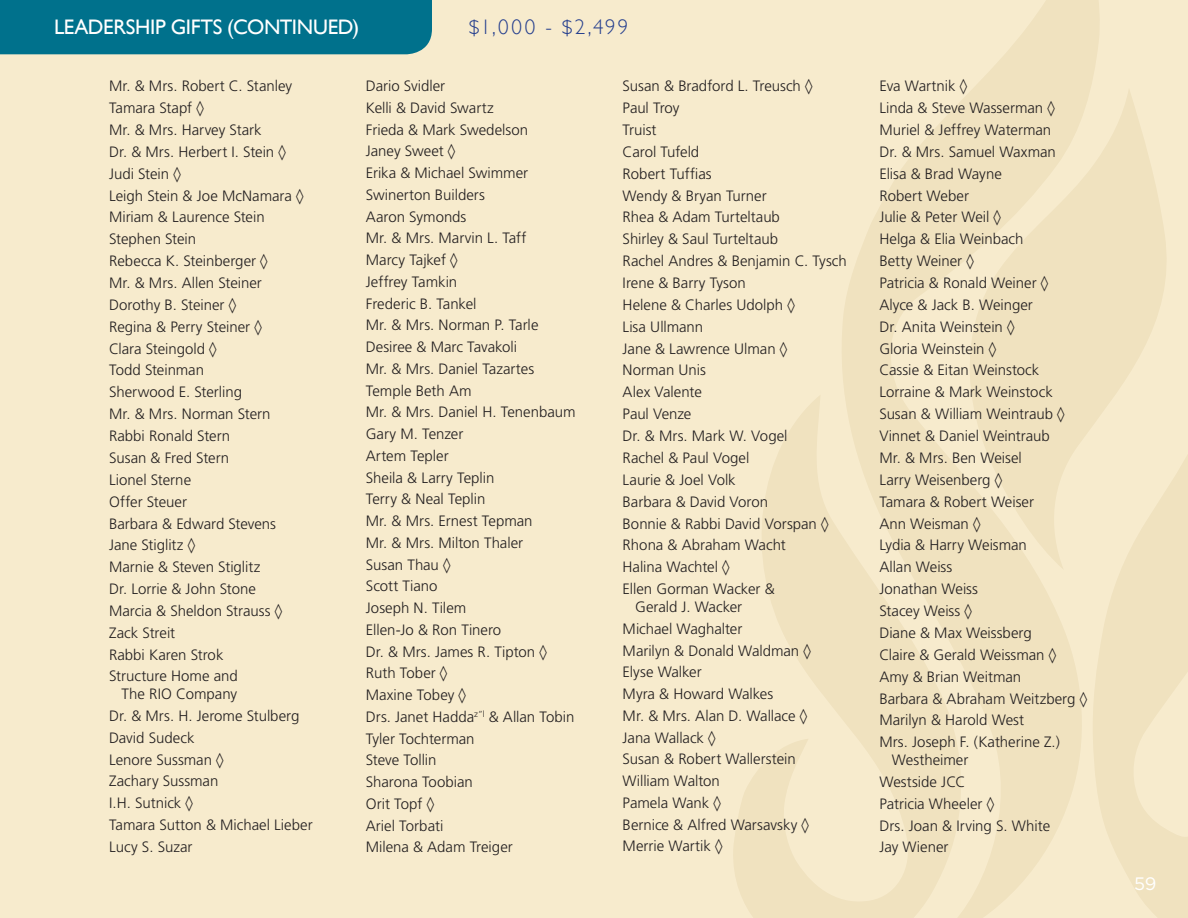
<style>
.page{position:relative;width:1188px;height:918px;background:#f7ebcd}
.page>*{position:absolute;margin:0;border:0;box-sizing:border-box;transform-origin:0 0}
.t1{font:21px "Gill Sans";letter-spacing:-.015em;color:#fff}
.t2{font:300 21px "Gill Sans";letter-spacing:.115em;color:#253f8e}
.t3{font:18px "Gotham";color:#fff}
.t4{font:300 15px/21.9px "Frutiger";color:#231f20}
</style>
<div class="page">
<svg style="left:733px;top:396px;width:109px;height:522px"></svg>
<svg style="left:842px;top:0;width:258px;height:918px;fill:#f0e2bf"></svg>
<svg style="left:970px;top:88px;width:196px;height:482px;fill:#f0e2bf"></svg>
<svg style="left:1093px;top:352px;width:95px;height:566px;fill:#f0e2bf"></svg>
<div style="left:0;top:0;width:432px;height:54px;background:#00718c"></div>
<h1 class="t1" style="left:54px;top:15px;width:307px">LEADERSHIP GIFTS (CONTINUED)</h1>
<h1 class="t2" style="left:469px;top:15px;width:161px">$1,000 - $2,499</h1>
<p class="t4" style="left:109px;top:75px;width:196px">Mr. &amp; Mrs. Robert C. Stanley<br>Tamara Stapf ◊<br>Mr. &amp; Mrs. Harvey Stark<br>Dr. &amp; Mrs. Herbert I. Stein ◊<br>Judi Stein ◊<br>Leigh Stein &amp; Joe McNamara ◊<br>Miriam &amp; Laurence Stein<br>Stephen Stein<br>Rebecca K. Steinberger ◊<br>Mr. &amp; Mrs. Allen Steiner<br>Dorothy B. Steiner ◊<br>Regina &amp; Perry Steiner ◊<br>Clara Steingold ◊<br>Todd Steinman<br>Sherwood E. Sterling<br>Mr. &amp; Mrs. Norman Stern<br>Rabbi Ronald Stern<br>Susan &amp; Fred Stern<br>Lionel Sterne<br>Offer Steuer<br>Barbara &amp; Edward Stevens<br>Jane Stiglitz ◊<br>Marnie &amp; Steven Stiglitz<br>Dr. Lorrie &amp; John Stone<br>Marcia &amp; Sheldon Strauss ◊<br>Zack Streit<br>Rabbi Karen Strok<br>Structure Home and</p>
<p class="t4" style="left:109px;top:683px;width:205px;text-indent:13px">The RIO Company<br>Dr. &amp; Mrs. H. Jerome Stulberg<br>David Sudeck<br>Lenore Sussman ◊<br>Zachary Sussman<br>I.H. Sutnick ◊<br>Tamara Sutton &amp; Michael Lieber<br>Lucy S. Suzar</p>
<p class="t4" style="left:366px;top:75px;width:211px">Dario Svidler<br>Kelli &amp; David Swartz<br>Frieda &amp; Mark Swedelson<br>Janey Sweet ◊<br>Erika &amp; Michael Swimmer<br>Swinerton Builders<br>Aaron Symonds<br>Mr. &amp; Mrs. Marvin L. Taff<br>Marcy Tajkef ◊<br>Jeffrey Tamkin<br>Frederic B. Tankel<br>Mr. &amp; Mrs. Norman P. Tarle<br>Desiree &amp; Marc Tavakoli<br>Mr. &amp; Mrs. Daniel Tazartes<br>Temple Beth Am<br>Mr. &amp; Mrs. Daniel H. Tenenbaum<br>Gary M. Tenzer<br>Artem Tepler<br>Sheila &amp; Larry Teplin<br>Terry &amp; Neal Teplin<br>Mr. &amp; Mrs. Ernest Tepman<br>Mr. &amp; Mrs. Milton Thaler<br>Susan Thau ◊<br>Scott Tiano<br>Joseph N. Tilem<br>Ellen-Jo &amp; Ron Tinero<br>Dr. &amp; Mrs. James R. Tipton ◊<br>Ruth Tober ◊<br>Maxine Tobey ◊<br>Drs. Janet Hadda<sup>z”l</sup> &amp; Allan Tobin<br>Tyler Tochterman<br>Steve Tollin<br>Sharona Toobian<br>Orit Topf ◊<br>Ariel Torbati<br>Milena &amp; Adam Treiger</p>
<p class="t4" style="left:623px;top:75px;width:226px">Susan &amp; Bradford L. Treusch ◊<br>Paul Troy<br>Truist<br>Carol Tufeld<br>Robert Tuffias<br>Wendy &amp; Bryan Turner<br>Rhea &amp; Adam Turteltaub<br>Shirley &amp; Saul Turteltaub<br>Rachel Andres &amp; Benjamin C. Tysch<br>Irene &amp; Barry Tyson<br>Helene &amp; Charles Udolph ◊<br>Lisa Ullmann<br>Jane &amp; Lawrence Ulman ◊<br>Norman Unis<br>Alex Valente<br>Paul Venze<br>Dr. &amp; Mrs. Mark W. Vogel<br>Rachel &amp; Paul Vogel<br>Laurie &amp; Joel Volk<br>Barbara &amp; David Voron<br>Bonnie &amp; Rabbi David Vorspan ◊<br>Rhona &amp; Abraham Wacht<br>Halina Wachtel ◊<br>Ellen Gorman Wacker &amp;</p>
<p class="t4" style="left:623px;top:596px;width:190px;text-indent:13px">Gerald J. Wacker<br>Michael Waghalter<br>Marilyn &amp; Donald Waldman ◊<br>Elyse Walker<br>Myra &amp; Howard Walkes<br>Mr. &amp; Mrs. Alan D. Wallace ◊<br>Jana Wallack ◊<br>Susan &amp; Robert Wallerstein<br>William Walton<br>Pamela Wank ◊<br>Bernice &amp; Alfred Warsavsky ◊<br>Merrie Wartik ◊</p>
<p class="t4" style="left:879px;top:75px;width:209px">Eva Wartnik ◊<br>Linda &amp; Steve Wasserman ◊<br>Muriel &amp; Jeffrey Waterman<br>Dr. &amp; Mrs. Samuel Waxman<br>Elisa &amp; Brad Wayne<br>Robert Weber<br>Julie &amp; Peter Weil ◊<br>Helga &amp; Elia Weinbach<br>Betty Weiner ◊<br>Patricia &amp; Ronald Weiner ◊<br>Alyce &amp; Jack B. Weinger<br>Dr. Anita Weinstein ◊<br>Gloria Weinstein ◊<br>Cassie &amp; Eitan Weinstock<br>Lorraine &amp; Mark Weinstock<br>Susan &amp; William Weintraub ◊<br>Vinnet &amp; Daniel Weintraub<br>Mr. &amp; Mrs. Ben Weisel<br>Larry Weisenberg ◊<br>Tamara &amp; Robert Weiser<br>Ann Weisman ◊<br>Lydia &amp; Harry Weisman<br>Allan Weiss<br>Jonathan Weiss<br>Stacey Weiss ◊<br>Diane &amp; Max Weissberg<br>Claire &amp; Gerald Weissman ◊<br>Amy &amp; Brian Weitman<br>Barbara &amp; Abraham Weitzberg ◊<br>Marilyn &amp; Harold West<br>Mrs. Joseph F. (Katherine Z.)</p>
<p class="t4" style="left:879px;top:749px;width:172px;text-indent:13px">Westheimer<br>Westside JCC<br>Patricia Wheeler ◊<br>Drs. Joan &amp; Irving S. White<br>Jay Wiener</p>
<p class="t3" style="left:1134px;top:872px;width:24px">59</p>
</div>
